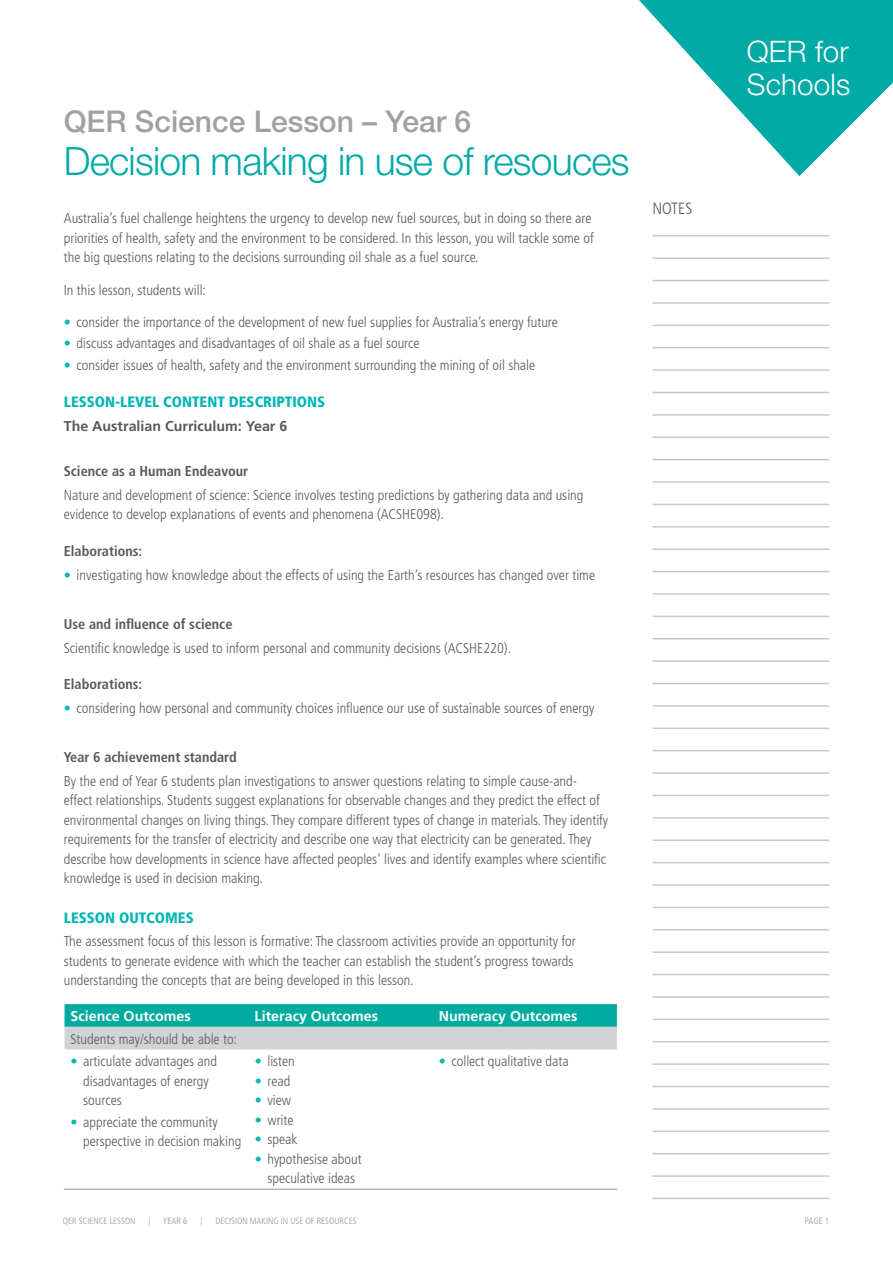
<style>
.page{position:relative;width:893px;height:1263px;background:#fff}
.page>*{position:absolute;margin:0;border:0;box-sizing:border-box;transform-origin:0 0}
.t1{font:300 39px "Helvetica Neue LT Std";letter-spacing:-.02em;color:#00aaa6}
.t2{font:500 30px "Helvetica Neue LT Std";color:#9fa1a4}
.t3{font:300 29.7px/32.4px "Helvetica Neue LT Std";letter-spacing:.005em;color:#fff}
.t4{font:300 condensed 16.35px "Frutiger LT Std";color:#58595b}
.t5{font:900 condensed 15px "Frutiger LT Std";color:#00b6b5}
.t6{font:300 condensed 14.25px/19.5px "Frutiger LT Std";color:#58595b}
.t7{font:700 condensed 14.25px "Frutiger LT Std";color:#58595b}
.t8{font:700 14.25px "Frutiger LT Std";color:#fff}
.t9{font:700 14.25px "Frutiger LT Std";color:#58595b}
.t10{font:300 condensed 9px "Frutiger LT Std";color:#939598}
.s1{color:#00b9b0}
</style>
<div class="page">
<hr style="left:652px;top:257px;width:177px;height:2px;background:#c7c8ca">
<hr style="left:652px;top:235px;width:177px;height:2px;background:#c7c8ca">
<hr style="left:652px;top:280px;width:177px;height:1px;background:#c7c8ca">
<hr style="left:652px;top:302px;width:177px;height:2px;background:#c7c8ca">
<hr style="left:652px;top:325px;width:177px;height:1px;background:#c7c8ca">
<hr style="left:652px;top:347px;width:177px;height:1px;background:#c7c8ca">
<hr style="left:652px;top:369px;width:177px;height:2px;background:#c7c8ca">
<hr style="left:652px;top:392px;width:177px;height:1px;background:#c7c8ca">
<hr style="left:652px;top:414px;width:177px;height:2px;background:#c7c8ca">
<hr style="left:652px;top:436px;width:177px;height:2px;background:#c7c8ca">
<hr style="left:652px;top:459px;width:177px;height:1px;background:#c7c8ca">
<hr style="left:652px;top:481px;width:177px;height:2px;background:#c7c8ca">
<hr style="left:652px;top:504px;width:177px;height:1px;background:#c7c8ca">
<hr style="left:652px;top:526px;width:177px;height:2px;background:#c7c8ca">
<hr style="left:652px;top:548px;width:177px;height:2px;background:#c7c8ca">
<hr style="left:652px;top:571px;width:177px;height:1px;background:#c7c8ca">
<hr style="left:652px;top:593px;width:177px;height:2px;background:#c7c8ca">
<hr style="left:652px;top:616px;width:177px;height:1px;background:#c7c8ca">
<hr style="left:652px;top:638px;width:177px;height:1px;background:#c7c8ca">
<hr style="left:652px;top:660px;width:177px;height:2px;background:#c7c8ca">
<hr style="left:652px;top:683px;width:177px;height:1px;background:#c7c8ca">
<hr style="left:652px;top:705px;width:177px;height:2px;background:#c7c8ca">
<hr style="left:652px;top:727px;width:177px;height:2px;background:#c7c8ca">
<hr style="left:652px;top:750px;width:177px;height:1px;background:#c7c8ca">
<hr style="left:652px;top:772px;width:177px;height:2px;background:#c7c8ca">
<hr style="left:652px;top:795px;width:177px;height:1px;background:#c7c8ca">
<hr style="left:652px;top:817px;width:177px;height:2px;background:#c7c8ca">
<hr style="left:652px;top:996px;width:177px;height:2px;background:#c7c8ca">
<hr style="left:652px;top:839px;width:177px;height:2px;background:#c7c8ca">
<hr style="left:652px;top:1018px;width:177px;height:2px;background:#c7c8ca">
<hr style="left:652px;top:862px;width:177px;height:1px;background:#c7c8ca">
<hr style="left:652px;top:1041px;width:177px;height:1px;background:#c7c8ca">
<hr style="left:652px;top:884px;width:177px;height:2px;background:#c7c8ca">
<hr style="left:652px;top:1063px;width:177px;height:2px;background:#c7c8ca">
<hr style="left:652px;top:907px;width:177px;height:1px;background:#c7c8ca">
<hr style="left:652px;top:1086px;width:177px;height:1px;background:#c7c8ca">
<hr style="left:652px;top:929px;width:177px;height:1px;background:#c7c8ca">
<hr style="left:652px;top:1108px;width:177px;height:2px;background:#c7c8ca">
<hr style="left:652px;top:951px;width:177px;height:2px;background:#c7c8ca">
<hr style="left:652px;top:1130px;width:177px;height:2px;background:#c7c8ca">
<hr style="left:652px;top:974px;width:177px;height:1px;background:#c7c8ca">
<hr style="left:652px;top:1153px;width:177px;height:1px;background:#c7c8ca">
<hr style="left:652px;top:1175px;width:177px;height:2px;background:#c7c8ca">
<hr style="left:652px;top:1198px;width:177px;height:1px;background:#c7c8ca">
<svg style="left:639px;top:0;width:254px;height:176px"></svg>
<svg style="left:65px;top:1004px;width:552px;height:45px;background:#68bfba"></svg>
<hr style="left:64px;top:1189px;width:185px;height:1px;background:#939598">
<hr style="left:249px;top:1189px;width:184px;height:1px;background:#939598">
<hr style="left:433px;top:1189px;width:185px;height:1px;background:#939598">
<h2 class="t2" style="left:64px;top:103px;width:409px">QER Science Lesson – Year 6</h2>
<h1 class="t1" style="left:64px;top:137px;width:567px">Decision making in use of resouces</h1>
<p class="t6" style="left:64px;top:209px;width:531px">Australia’s fuel challenge heightens the urgency to develop new fuel sources, but in doing so there are priorities of health, safety and the environment to be considered. In this lesson, you will tackle some of the big questions relating to the decisions surrounding oil shale as a fuel source.</p>
<p class="t6" style="left:64px;top:280px;width:144px">In this lesson, students will:</p>
<p class="t6" style="left:64px;top:312px;width:496px"><span class="s1">•</span> consider the importance of the development of new fuel supplies for Australia’s energy future</p>
<p class="t6" style="left:64px;top:334px;width:357px"><span class="s1">•</span> discuss advantages and disadvantages of oil shale as a fuel source</p>
<p class="t6" style="left:64px;top:356px;width:473px"><span class="s1">•</span> consider issues of health, safety and the environment surrounding the mining of oil shale</p>
<p class="t5" style="left:64px;top:393px;width:263px">LESSON-LEVEL CONTENT DESCRIPTIONS</p>
<p class="t9" style="left:64px;top:418px;width:225px">The Australian Curriculum: Year 6</p>
<p class="t7" style="left:64px;top:463px;width:186px">Science as a Human Endeavour</p>
<p class="t6" style="left:64px;top:485px;width:521px">Nature and development of science: Science involves testing predictions by gathering data and using evidence to develop explanations of events and phenomena (ACSHE098).</p>
<p class="t7" style="left:64px;top:542px;width:80px">Elaborations:</p>
<p class="t6" style="left:64px;top:565px;width:533px"><span class="s1">•</span> investigating how knowledge about the effects of using the Earth’s resources has changed over time</p>
<p class="t7" style="left:64px;top:615px;width:170px">Use and influence of science</p>
<p class="t6" style="left:64px;top:638px;width:449px">Scientific knowledge is used to inform personal and community decisions (ACSHE220).</p>
<p class="t7" style="left:64px;top:676px;width:80px">Elaborations:</p>
<p class="t6" style="left:64px;top:698px;width:532px"><span class="s1">•</span> considering how personal and community choices influence our use of sustainable sources of energy</p>
<p class="t7" style="left:64px;top:749px;width:174px">Year 6 achievement standard</p>
<p class="t6" style="left:64px;top:771px;width:546px">By the end of Year 6 students plan investigations to answer questions relating to simple cause-and&shy;effect relationships. Students suggest explanations for observable changes and they predict the effect of environmental changes on living things. They compare different types of change in materials. They identify requirements for the transfer of electricity and describe one way that electricity can be generated. They describe how developments in science have affected peoples’ lives and identify examples where scientific knowledge is used in decision making.</p>
<p class="t5" style="left:64px;top:908px;width:132px">LESSON OUTCOMES</p>
<p class="t6" style="left:64px;top:932px;width:513px">The assessment focus of this lesson is formative: The classroom activities provide an opportunity for students to generate evidence with which the teacher can establish the student’s progress towards understanding the concepts that are being developed in this lesson.</p>
<p class="t8" style="left:71px;top:1007px;width:122px">Science Outcomes</p>
<p class="t8" style="left:255px;top:1007px;width:125px">Literacy Outcomes</p>
<p class="t8" style="left:439px;top:1007px;width:140px">Numeracy Outcomes</p>
<p class="t6" style="left:71px;top:1029px;width:168px">Students may/should be able to:</p>
<p class="t6" style="left:83px;top:1052px;width:135px;text-indent:-13px"><span class="s1">•</span> articulate advantages and disadvantages of energy sources</p>
<p class="t6" style="left:83px;top:1112px;width:160px;text-indent:-13px"><span class="s1">•</span> appreciate the community perspective in decision making</p>
<p class="t6" style="left:439px;top:1052px;width:131px"><span class="s1">•</span> collect qualitative data</p>
<p class="t6" style="left:255px;top:1052px;width:42px"><span class="s1">•</span> listen</p>
<p class="t6" style="left:255px;top:1071px;width:37px"><span class="s1">•</span> read</p>
<p class="t6" style="left:255px;top:1091px;width:38px"><span class="s1">•</span> view</p>
<p class="t6" style="left:255px;top:1110px;width:40px"><span class="s1">•</span> write</p>
<p class="t6" style="left:255px;top:1130px;width:44px"><span class="s1">•</span> speak</p>
<p class="t6" style="left:255px;top:1149px;width:108px;text-align:center"><span class="s1">•</span> hypothesise about speculative ideas</p>
<p class="t4" style="left:652px;top:199px;width:41px">NOTES</p>
<h3 class="t3" style="left:747px;top:35px;width:105px">QER for<br>Schools</h3>
<p class="t10" style="left:63px;top:1215px;width:74px">QER SCIENCE LESSON</p>
<p class="t10" style="left:149px;top:1215px;width:3px">|</p>
<p class="t10" style="left:163px;top:1215px;width:26px">YEAR 6</p>
<p class="t10" style="left:200px;top:1215px;width:3px">|</p>
<p class="t10" style="left:215px;top:1215px;width:10px">decision</p>
<p class="t10" style="left:250px;top:1215px;width:72px">making in use of reso</p>
<p class="t10" style="left:334px;top:1215px;width:11px">urces</p>
<p class="t10" style="left:805px;top:1215px;width:26px">PAGE 1</p>
</div>
